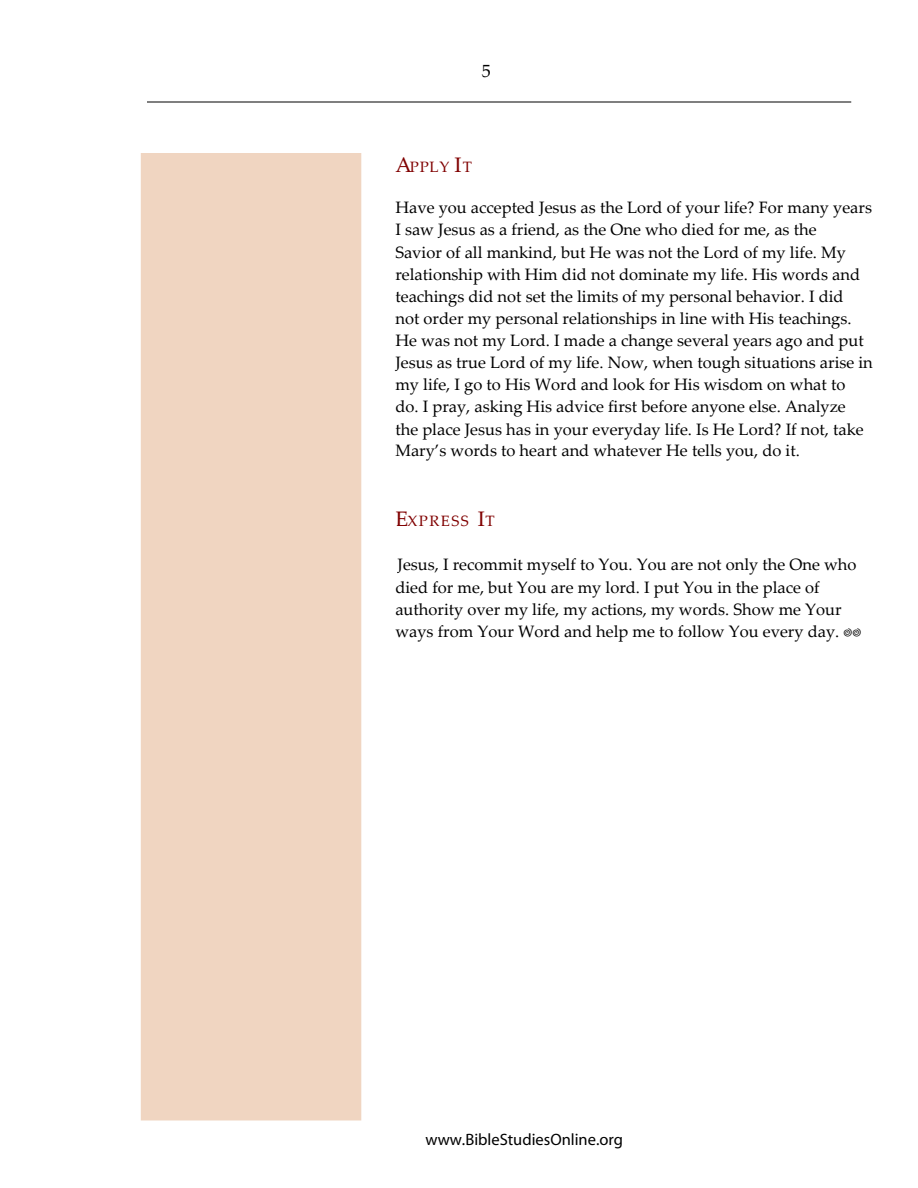
<style>
.page{position:relative;width:918px;height:1188px;background:#fff}
.page>*{position:absolute;margin:0;border:0;box-sizing:border-box;transform-origin:0 0}
.t1{font:18px "Palatino Linotype";color:#000}
.t2{font:16.5px/22.2px "Palatino Linotype";color:#000}
.t3{font:16.5px "Myriad";color:#000}
.t4{font:15px "Palatino Linotype";letter-spacing:.1em;color:#800000}
.s1{font-size:21px}
</style>
<div class="page">
<hr style="left:147px;top:102px;width:704px;height:1px;background:#000">
<div style="left:141px;top:153px;width:220px;height:967px;background:#f0d5c1"></div>
<p class="t1" style="left:482px;top:59px;width:10px">5</p>
<p class="t4" style="left:395px;top:156px;width:78px"><span class="s1">A</span>PPLY <span class="s1">I</span>T</p>
<p class="t2" style="left:395px;top:196px;width:479px">Have you accepted Jesus as the Lord of your life? For many years I saw Jesus as a friend, as the One who died for me, as the<br>Savior of all mankind, but He was not the Lord of my life. My relationship with Him did not dominate my life. His words and teachings did not set the limits of my personal behavior. I did<br>not order my personal relationships in line with His teachings.<br>He was not my Lord. I made a change several years ago and put Jesus as true Lord of my life. Now, when tough situations arise in</p>
<p class="t2" style="left:395px;top:373px;width:470px">my life, I go to His Word and look for His wisdom on what to do. I pray, asking His advice first before anyone else. Analyze the place Jesus has in your everyday life. Is He Lord? If not, take Mary’s words to heart and whatever He tells you, do it.</p>
<p class="t4" style="left:395px;top:510px;width:101px"><span class="s1">E</span>XPRESS <span class="s1">I</span>T</p>
<p class="t2" style="left:395px;top:553px;width:463px">Jesus, I recommit myself to You. You are not only the One who died for me, but You are my lord. I put You in the place of authority over my life, my actions, my words. Show me Your ways from Your Word and help me to follow You every day.</p>
<p class="t3" style="left:426px;top:1131px;width:199px">www.BibleStudiesOnline.org</p>
</div>
